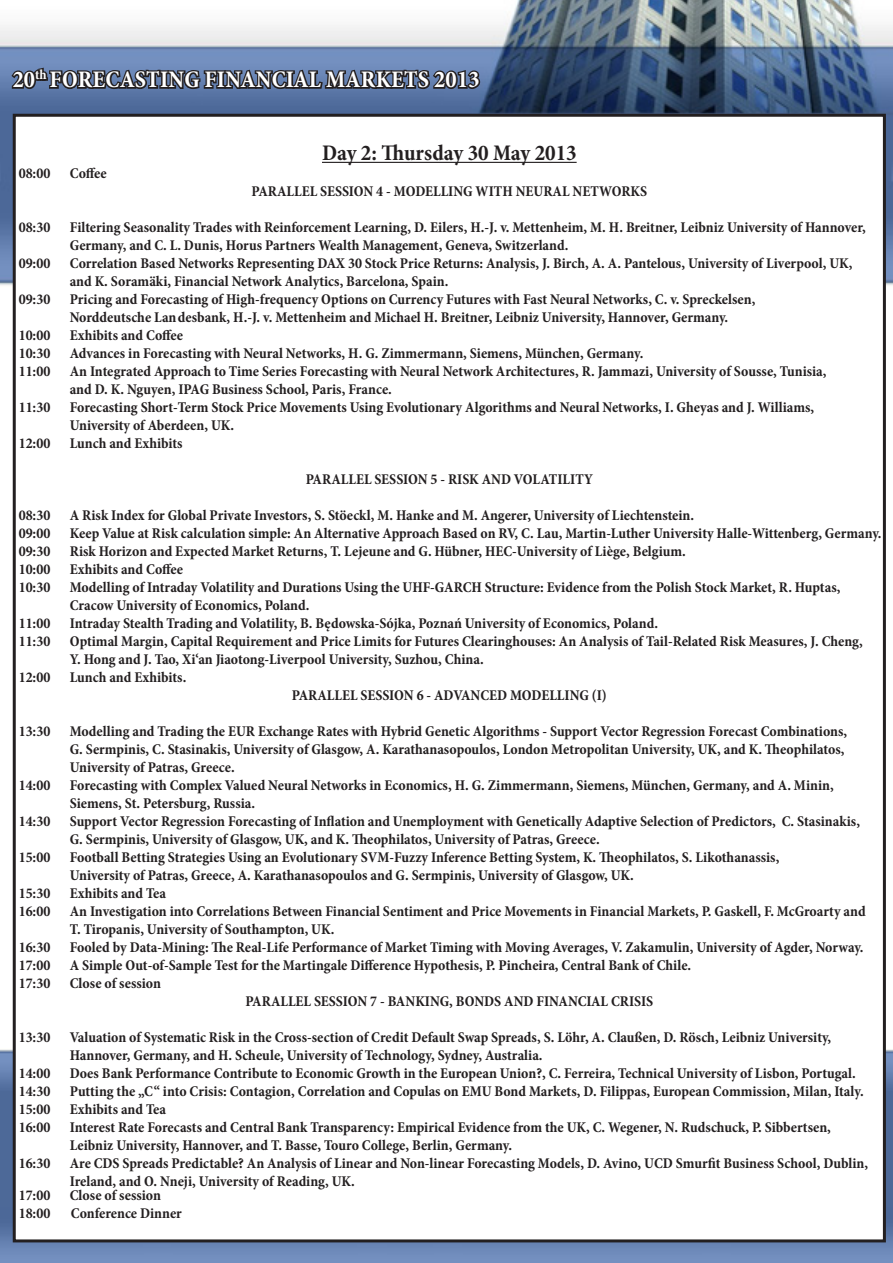
<style>
.page{position:relative;width:893px;height:1263px;background:#fff}
.page>*{position:absolute;margin:0;border:0;box-sizing:border-box;transform-origin:0 0}
.t1{font:700 condensed 24px "Minion Pro";letter-spacing:.01em;color:#fff}
.t2{font:700 condensed 22.5px "Minion Pro";color:#231f20}
.t3{font:700 condensed 15px/18px "Minion Pro";color:#231f20}
</style>
<div class="page">
<img style="left:0;top:0;width:892px;height:1011px">
<img style="left:0;top:1011px;width:893px;height:252px">
<div style="left:14px;top:115px;width:870px;height:1126px;background:#fff"></div>
<hr style="left:322px;top:162px;width:255px;height:1px;background:#231f20">
<svg style="left:9px;top:0;width:473px;height:376px"></svg>
<p class="t1" style="left:13px;top:63px;width:468px">20<sup>th</sup> FORECASTING FINANCIAL MARKETS 2013</p>
<p class="t3" style="left:19px;top:164px;width:33px">08:00</p>
<p class="t3" style="left:70px;top:164px;width:39px">Coffee</p>
<p class="t2" style="left:322px;top:137px;width:256px">Day 2: Thursday 30 May 2013</p>
<p class="t3" style="left:251px;top:182px;width:397px">PARALLEL SESSION 4 - MODELLING WITH NEURAL NETWORKS</p>
<p class="t3" style="left:19px;top:218px;width:33px">08:30</p>
<p class="t3" style="left:70px;top:218px;width:798px">Filtering Seasonality Trades with Reinforcement Learning, D. Eilers, H.-J. v. Mettenheim, M. H. Breitner, Leibniz University of Hannover,<br>Germany, and C. L. Dunis, Horus Partners Wealth Management, Geneva, Switzerland.</p>
<p class="t3" style="left:19px;top:254px;width:33px">09:00</p>
<p class="t3" style="left:70px;top:254px;width:784px">Correlation Based Networks Representing DAX 30 Stock Price Returns: Analysis, J. Birch, A. A. Pantelous, University of Liverpool, UK, and K. Soramäki, Financial Network Analytics, Barcelona, Spain.</p>
<p class="t3" style="left:19px;top:290px;width:33px">09:30</p>
<p class="t3" style="left:70px;top:290px;width:687px">Pricing and Forecasting of High-frequency Options on Currency Futures with Fast Neural Networks, C. v. Spreckelsen,<br>Norddeutsche Landesbank, H.-J. v. Mettenheim and Michael H. Breitner, Leibniz University, Hannover, Germany.</p>
<p class="t3" style="left:19px;top:326px;width:33px">10:00</p>
<p class="t3" style="left:70px;top:326px;width:115px">Exhibits and Coffee</p>
<p class="t3" style="left:19px;top:344px;width:33px">10:30</p>
<p class="t3" style="left:70px;top:344px;width:575px">Advances in Forecasting with Neural Networks, H. G. Zimmermann, Siemens, München, Germany.</p>
<p class="t3" style="left:19px;top:362px;width:33px">11:00</p>
<p class="t3" style="left:70px;top:362px;width:758px">An Integrated Approach to Time Series Forecasting with Neural Network Architectures, R. Jammazi, University of Sousse, Tunisia, and D. K. Nguyen, IPAG Business School, Paris, France.</p>
<p class="t3" style="left:19px;top:398px;width:33px">11:30</p>
<p class="t3" style="left:70px;top:398px;width:746px">Forecasting Short-Term Stock Price Movements Using Evolutionary Algorithms and Neural Networks, I. Gheyas and J. Williams,<br>University of Aberdeen, UK.</p>
<p class="t3" style="left:19px;top:434px;width:33px">12:00</p>
<p class="t3" style="left:70px;top:434px;width:114px">Lunch and Exhibits</p>
<p class="t3" style="left:306px;top:470px;width:289px">PARALLEL SESSION 5 - RISK AND VOLATILITY</p>
<p class="t3" style="left:19px;top:506px;width:33px">08:30</p>
<p class="t3" style="left:70px;top:506px;width:626px">A Risk Index for Global Private Investors, S. Stöeckl, M. Hanke and M. Angerer, University of Liechtenstein.</p>
<p class="t3" style="left:19px;top:524px;width:33px">09:00</p>
<p class="t3" style="left:70px;top:524px;width:813px">Keep Value at Risk calculation simple: An Alternative Approach Based on RV, C. Lau, Martin-Luther University Halle-Wittenberg, Germany.</p>
<p class="t3" style="left:19px;top:542px;width:33px">09:30</p>
<p class="t3" style="left:70px;top:542px;width:618px">Risk Horizon and Expected Market Returns, T. Lejeune and G. Hübner, HEC-University of Liège, Belgium.</p>
<p class="t3" style="left:19px;top:560px;width:33px">10:00</p>
<p class="t3" style="left:70px;top:560px;width:115px">Exhibits and Coffee</p>
<p class="t3" style="left:19px;top:578px;width:33px">10:30</p>
<p class="t3" style="left:70px;top:578px;width:772px">Modelling of Intraday Volatility and Durations Using the UHF-GARCH Structure: Evidence from the Polish Stock Market, R. Huptas,<br>Cracow University of Economics, Poland.</p>
<p class="t3" style="left:19px;top:614px;width:33px">11:00</p>
<p class="t3" style="left:70px;top:614px;width:590px">Intraday Stealth Trading and Volatility, B. Będowska-Sójka, Poznań University of Economics, Poland.</p>
<p class="t3" style="left:19px;top:632px;width:33px">11:30</p>
<p class="t3" style="left:70px;top:632px;width:795px">Optimal Margin, Capital Requirement and Price Limits for Futures Clearinghouses: An Analysis of Tail-Related Risk Measures, J. Cheng,<br>Y. Hong and J. Tao, Xi‘an Jiaotong-Liverpool University, Suzhou, China.</p>
<p class="t3" style="left:19px;top:668px;width:33px">12:00</p>
<p class="t3" style="left:70px;top:668px;width:118px">Lunch and Exhibits.</p>
<p class="t3" style="left:292px;top:686px;width:316px">PARALLEL SESSION 6 - ADVANCED MODELLING (I)</p>
<p class="t3" style="left:19px;top:722px;width:33px">13:30</p>
<p class="t3" style="left:70px;top:722px;width:779px">Modelling and Trading the EUR Exchange Rates with Hybrid Genetic Algorithms - Support Vector Regression Forecast Combinations,<br>G. Sermpinis, C. Stasinakis, University of Glasgow, A. Karathanasopoulos, London Metropolitan University, UK, and K. Theophilatos,<br>University of Patras, Greece.</p>
<p class="t3" style="left:19px;top:776px;width:33px">14:00</p>
<p class="t3" style="left:70px;top:776px;width:765px">Forecasting with Complex Valued Neural Networks in Economics, H. G. Zimmermann, Siemens, München, Germany, and A. Minin,<br>Siemens, St. Petersburg, Russia.</p>
<p class="t3" style="left:19px;top:812px;width:33px">14:30</p>
<p class="t3" style="left:70px;top:812px;width:792px">Support Vector Regression Forecasting of Inflation and Unemployment with Genetically Adaptive Selection of Predictors, C. Stasinakis,<br>G. Sermpinis, University of Glasgow, UK, and K. Theophilatos, University of Patras, Greece.</p>
<p class="t3" style="left:19px;top:848px;width:33px">15:00</p>
<p class="t3" style="left:70px;top:848px;width:711px">Football Betting Strategies Using an Evolutionary SVM-Fuzzy Inference Betting System, K. Theophilatos, S. Likothanassis,<br>University of Patras, Greece, A. Karathanasopoulos and G. Sermpinis, University of Glasgow, UK.</p>
<p class="t3" style="left:19px;top:884px;width:33px">15:30</p>
<p class="t3" style="left:70px;top:884px;width:98px">Exhibits and Tea</p>
<p class="t3" style="left:19px;top:902px;width:33px">16:00</p>
<p class="t3" style="left:70px;top:902px;width:797px">An Investigation into Correlations Between Financial Sentiment and Price Movements in Financial Markets, P. Gaskell, F. McGroarty and<br>T. Tiropanis, University of Southampton, UK.</p>
<p class="t3" style="left:19px;top:938px;width:33px">16:30</p>
<p class="t3" style="left:70px;top:938px;width:795px">Fooled by Data-Mining: The Real-Life Performance of Market Timing with Moving Averages, V. Zakamulin, University of Agder, Norway.</p>
<p class="t3" style="left:19px;top:956px;width:33px">17:00</p>
<p class="t3" style="left:70px;top:956px;width:623px">A Simple Out-of-Sample Test for the Martingale Difference Hypothesis, P. Pincheira, Central Bank of Chile.</p>
<p class="t3" style="left:19px;top:974px;width:33px">17:30</p>
<p class="t3" style="left:70px;top:974px;width:93px">Close of session</p>
<p class="t3" style="left:245px;top:992px;width:409px">PARALLEL SESSION 7 - BANKING, BONDS AND FINANCIAL CRISIS</p>
<p class="t3" style="left:19px;top:1028px;width:33px">13:30</p>
<p class="t3" style="left:70px;top:1028px;width:763px">Valuation of Systematic Risk in the Cross-section of Credit Default Swap Spreads, S. Löhr, A. Claußen, D. Rösch, Leibniz University,<br>Hannover, Germany, and H. Scheule, University of Technology, Sydney, Australia.</p>
<p class="t3" style="left:19px;top:1064px;width:33px">14:00</p>
<p class="t3" style="left:70px;top:1064px;width:788px">Does Bank Performance Contribute to Economic Growth in the European Union?, C. Ferreira, Technical University of Lisbon, Portugal.</p>
<p class="t3" style="left:19px;top:1082px;width:33px">14:30</p>
<p class="t3" style="left:70px;top:1082px;width:795px">Putting the „C“ into Crisis: Contagion, Correlation and Copulas on EMU Bond Markets, D. Filippas, European Commission, Milan, Italy.</p>
<p class="t3" style="left:19px;top:1100px;width:33px">15:00</p>
<p class="t3" style="left:70px;top:1100px;width:98px">Exhibits and Tea</p>
<p class="t3" style="left:19px;top:1118px;width:33px">16:00</p>
<p class="t3" style="left:70px;top:1118px;width:763px">Interest Rate Forecasts and Central Bank Transparency: Empirical Evidence from the UK, C. Wegener, N. Rudschuck, P. Sibbertsen,<br>Leibniz University, Hannover, and T. Basse, Touro College, Berlin, Germany.</p>
<p class="t3" style="left:19px;top:1154px;width:33px">16:30</p>
<p class="t3" style="left:70px;top:1154px;width:800px">Are CDS Spreads Predictable? An Analysis of Linear and Non-linear Forecasting Models, D. Avino, UCD Smurfit Business School, Dublin,<br>Ireland, and O. Nneji, University of Reading, UK.</p>
<p class="t3" style="left:19px;top:1186px;width:33px">17:00</p>
<p class="t3" style="left:70px;top:1186px;width:93px">Close of session</p>
<p class="t3" style="left:19px;top:1204px;width:33px">18:00</p>
<p class="t3" style="left:71px;top:1204px;width:113px">Conference Dinner</p>
</div>
